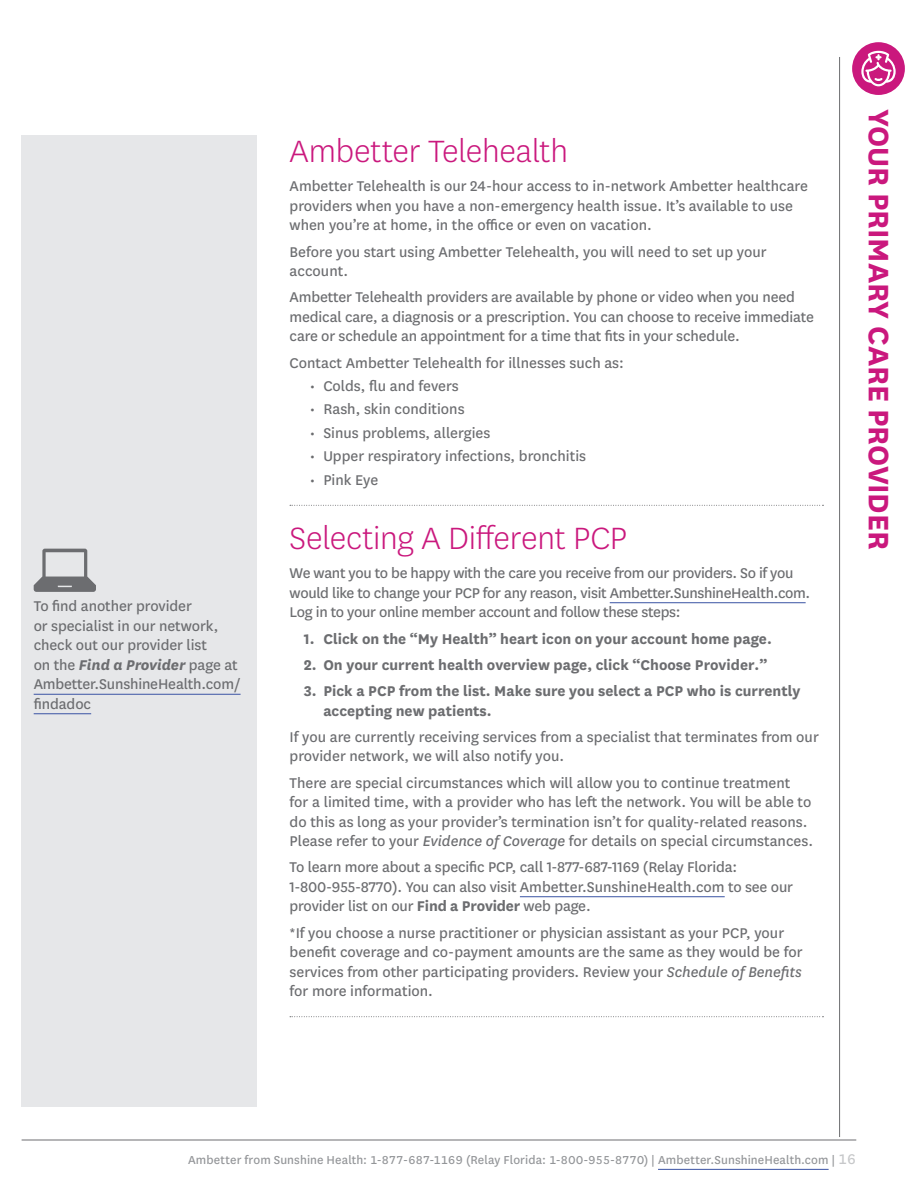
<style>
.page{position:relative;width:918px;height:1188px;background:#fff}
.page>*{position:absolute;margin:0;border:0;box-sizing:border-box;transform-origin:0 0}
.t1{font:300 36px "Centene Sans";letter-spacing:-.005em;color:#ca187d}
.t2{font:700 33px "Centene Sans";letter-spacing:-.01em;color:#ca187d}
.t3{font:16.5px/19.5px "Centene Sans";color:#6c6d70}
.t4{font:700 16.5px/19.5px "Centene Sans";color:#6c6d70}
.t5{font:16.5px/19.5px "Centene Sans";letter-spacing:-.02em;color:#6c6d70}
.t6{font:13.5px "Centene Sans";letter-spacing:.005em;color:#939598}
.s1{font-weight:700;font-style:italic}
.s2{font-style:italic}
.s3{font-weight:700}
.s4{font-size:16.5px;color:#c7c8ca}
</style>
<div class="page">
<hr style="left:22px;top:1140px;width:834px;height:1px;background:#6c6d70">
<hr style="left:839px;top:57px;width:1px;height:1080px;background:#6c6d70">
<hr style="left:658px;top:1169px;width:171px;height:1px;background:#3a53a4">
<div style="left:22px;top:135px;width:235px;height:972px;background:#e6e7e9"></div>
<div style="left:852px;top:42px;width:53px;height:53px;background:#ca187d;border-radius:50%"></div>
<svg style="left:861px;top:51px;width:35px;height:35px"></svg>
<svg style="left:290px;top:505px;width:533px;height:1px"></svg>
<hr style="left:610px;top:602px;width:196px;height:1px;background:#3a53a4">
<hr style="left:520px;top:896px;width:205px;height:1px;background:#3a53a4">
<svg style="left:290px;top:1016px;width:533px;height:1px"></svg>
<hr style="left:34px;top:694px;width:207px;height:1px;background:#3a53a4">
<hr style="left:34px;top:713px;width:57px;height:1px;background:#3a53a4">
<svg style="left:34px;top:549px;width:62px;height:43px"></svg>
<p class="t3" style="left:34px;top:596px;width:208px">To find another provider<br>or specialist in our network, check out our provider list<br>on the <span class="s1">Find a Provider</span> page at<br>Ambetter.SunshineHealth.com/ findadoc</p>
<h1 class="t1" style="left:290px;top:129px;width:280px">Ambetter Telehealth</h1>
<p class="t3" style="left:290px;top:176px;width:520px">Ambetter Telehealth is our 24-hour access to in-network Ambetter healthcare providers when you have a non-emergency health issue. It’s available to use when you’re at home, in the office or even on vacation.</p>
<p class="t3" style="left:290px;top:241px;width:479px">Before you start using Ambetter Telehealth, you will need to set up your account.</p>
<p class="t3" style="left:290px;top:287px;width:526px">Ambetter Telehealth providers are available by phone or video when you need medical care, a diagnosis or a prescription. You can choose to receive immediate care or schedule an appointment for a time that fits in your schedule.</p>
<p class="t3" style="left:290px;top:352px;width:336px">Contact Ambetter Telehealth for illnesses such as:</p>
<p class="t3" style="left:310px;top:375px;width:150px">• Colds, flu and fevers</p>
<p class="t3" style="left:310px;top:399px;width:156px">• Rash, skin conditions</p>
<p class="t3" style="left:310px;top:422px;width:182px">• Sinus problems, allergies</p>
<p class="t3" style="left:310px;top:446px;width:278px">• Upper respiratory infections, bronchitis</p>
<p class="t3" style="left:310px;top:469px;width:70px">• Pink Eye</p>
<h1 class="t1" style="left:290px;top:515px;width:339px">Selecting A Different PCP</h1>
<p class="t5" style="left:290px;top:563px;width:522px">We want you to be happy with the care you receive from our providers. So if you would like to change your PCP for any reason, visit Ambetter.SunshineHealth.com.<br>Log in to your online member account and follow these steps:</p>
<p class="t4" style="left:304px;top:628px;width:469px">1. Click on the “My Health” heart icon on your account home page.</p>
<p class="t4" style="left:304px;top:654px;width:465px">2. On your current health overview page, click “Choose Provider.”</p>
<p class="t4" style="left:323px;top:680px;width:479px;text-indent:-20px">3. Pick a PCP from the list. Make sure you select a PCP who is currently accepting new patients.</p>
<p class="t3" style="left:290px;top:726px;width:531px">If you are currently receiving services from a specialist that terminates from our provider network, we will also notify you.</p>
<p class="t3" style="left:290px;top:772px;width:525px">There are special circumstances which will allow you to continue treatment for a limited time, with a provider who has left the network. You will be able to do this as long as your provider’s termination isn’t for quality-related reasons.<br>Please refer to your <span class="s2">Evidence of Coverage</span> for details on special circumstances.</p>
<p class="t3" style="left:290px;top:857px;width:505px">To learn more about a specific PCP, call 1-877-687-1169 (Relay Florida:<br>1-800-955-8770). You can also visit Ambetter.SunshineHealth.com to see our provider list on our <span class="s3">Find a Provider</span> web page.</p>
<p class="t3" style="left:290px;top:922px;width:515px">*If you choose a nurse practitioner or physician assistant as your PCP, your benefit coverage and co-payment amounts are the same as they would be for services from other participating providers. Review your <span class="s2">Schedule of Benefits </span>for more information.</p>
<h2 class="t2" style="left:902px;top:109px;width:442px;rotate:90deg">YOUR PRIMARY CARE PROVIDER</h2>
<p class="t6" style="left:188px;top:1151px;width:670px">Ambetter from Sunshine Health: 1-877-687-1169 (Relay Florida: 1-800-955-8770) | Ambetter.SunshineHealth.com | <span class="s4">16</span></p>
</div>
